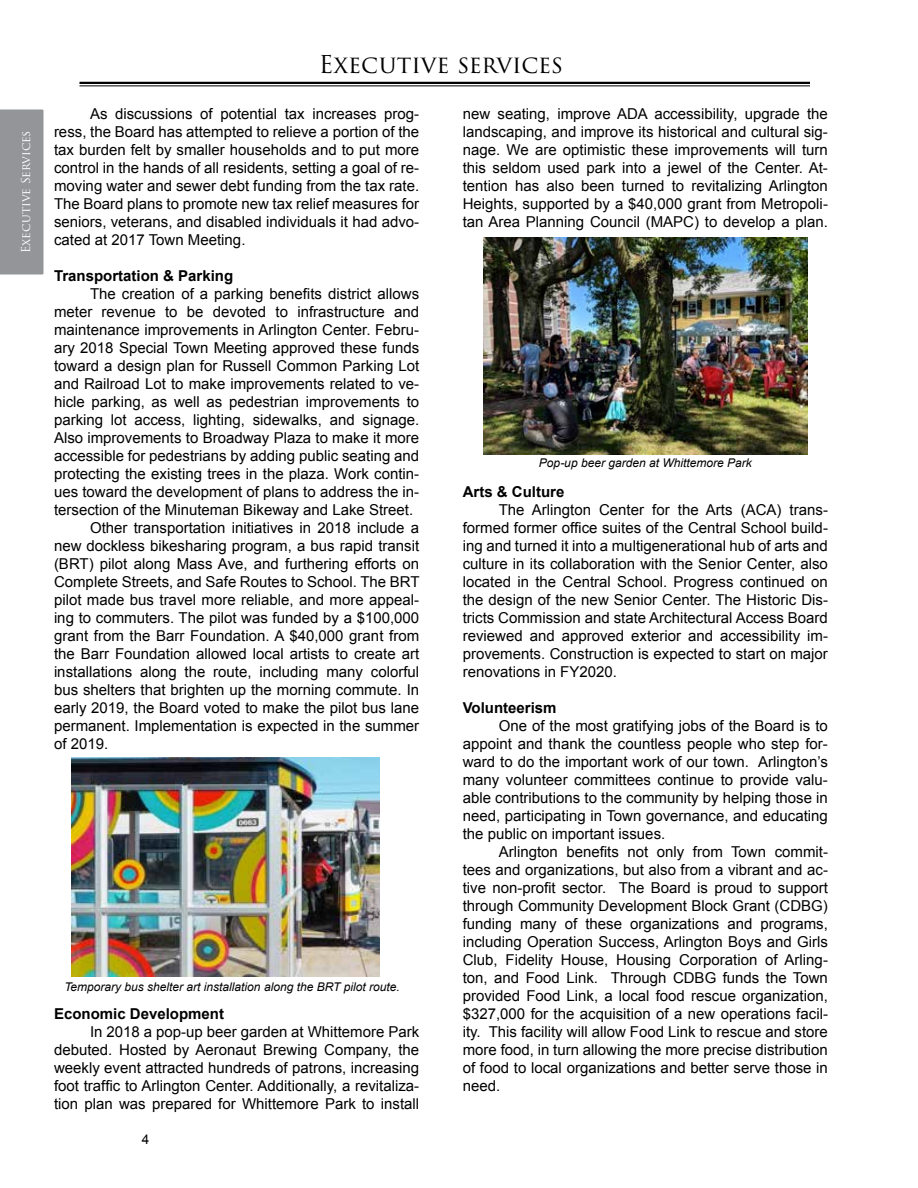
<style>
.page{position:relative;width:918px;height:1188px;background:#fff}
.page>*{position:absolute;margin:0;border:0;box-sizing:border-box;transform-origin:0 0}
.t1{font:24px "Trajan Pro 3";color:#000}
.t2{font:15px/18px "Arial";color:#000;text-align:justify}
.t3{font:700 15px "Arial";color:#000}
.t4{font:13.5px "Arial";color:#000}
.t5{font:italic 12px "Arial";color:#000}
.t6{font:12px "Trajan Pro 3";letter-spacing:-.005em;color:#fff}
</style>
<div class="page">
<hr style="left:80px;top:82px;width:730px;height:2px;background:#000">
<hr style="left:80px;top:85px;width:730px;height:1px;background:#000">
<div style="left:0;top:109px;width:44px;height:166px;background:#939598"></div>
<img style="left:72px;top:758px;width:307px;height:218px">
<img style="left:484px;top:237px;width:323px;height:217px">
<p class="t6" style="left:17px;top:253px;width:124px;rotate:-90deg">Executive Services</p>
<h1 class="t1" style="left:319px;top:48px;width:246px">Executive services</h1>
<p class="t2" style="left:54px;top:105px;width:367px;text-indent:36px">As discussions of potential tax increases prog&shy;ress, the Board has attempted to relieve a portion of the tax burden felt by smaller households and to put more control in the hands of all residents, setting a goal of re&shy;moving water and sewer debt funding from the tax rate.<br>The Board plans to promote new tax relief measures for seniors, veterans, and disabled individuals it had advo&shy;cated at 2017 Town Meeting.</p>
<p class="t3" style="left:54px;top:266px;width:181px">Transportation &amp; Parking</p>
<p class="t2" style="left:90px;top:285px;width:331px">The creation of a parking benefits district allows</p>
<p class="t2" style="left:54px;top:303px;width:367px">meter revenue to be devoted to infrastructure and</p>
<p class="t2" style="left:54px;top:321px;width:367px">maintenance improvements in Arlington Center. Febru-</p>
<p class="t2" style="left:54px;top:339px;width:367px">ary 2018 Special Town Meeting approved these funds</p>
<p class="t2" style="left:54px;top:357px;width:367px">toward a design plan for Russell Common Parking Lot</p>
<p class="t2" style="left:54px;top:375px;width:367px">and Railroad Lot to make improvements related to ve-</p>
<p class="t2" style="left:54px;top:393px;width:367px">hicle parking, as well as pedestrian improvements to</p>
<p class="t2" style="left:54px;top:411px;width:367px">parking lot access, lighting, sidewalks, and signage.</p>
<p class="t2" style="left:54px;top:429px;width:367px">Also improvements to Broadway Plaza to make it more</p>
<p class="t2" style="left:54px;top:447px;width:367px">accessible for pedestrians by adding public seating and</p>
<p class="t2" style="left:54px;top:465px;width:367px">protecting the existing trees in the plaza. Work contin-</p>
<p class="t2" style="left:54px;top:483px;width:367px">ues toward the development of plans to address the in-</p>
<p class="t2" style="left:54px;top:501px;width:361px">tersection of the Minuteman Bikeway and Lake Street.</p>
<p class="t2" style="left:90px;top:519px;width:331px">Other transportation initiatives in 2018 include a</p>
<p class="t2" style="left:54px;top:537px;width:367px">new dockless bikesharing program, a bus rapid transit</p>
<p class="t2" style="left:54px;top:555px;width:367px">(BRT) pilot along Mass Ave, and furthering efforts on</p>
<p class="t2" style="left:54px;top:573px;width:367px">Complete Streets, and Safe Routes to School. The BRT</p>
<p class="t2" style="left:54px;top:591px;width:367px">pilot made bus travel more reliable, and more appeal-</p>
<p class="t2" style="left:54px;top:609px;width:367px">ing to commuters. The pilot was funded by a $100,000</p>
<p class="t2" style="left:54px;top:627px;width:367px">grant from the Barr Foundation. A $40,000 grant from</p>
<p class="t2" style="left:54px;top:645px;width:367px">the Barr Foundation allowed local artists to create art</p>
<p class="t2" style="left:54px;top:663px;width:367px">installations along the route, including many colorful</p>
<p class="t2" style="left:54px;top:681px;width:367px">bus shelters that brighten up the morning commute. In</p>
<p class="t2" style="left:54px;top:699px;width:367px">early 2019, the Board voted to make the pilot bus lane</p>
<p class="t2" style="left:54px;top:717px;width:367px">permanent. Implementation is expected in the summer</p>
<p class="t2" style="left:54px;top:735px;width:56px">of 2019.</p>
<p class="t5" style="left:64px;top:979px;width:337px">Temporary bus shelter art installation along the BRT pilot route.</p>
<p class="t3" style="left:54px;top:1004px;width:172px">Economic Development</p>
<p class="t2" style="left:54px;top:1023px;width:367px;text-indent:36px">In 2018 a pop-up beer garden at Whittemore Park debuted. Hosted by Aeronaut Brewing Company, the weekly event attracted hundreds of patrons, increasing foot traffic to Arlington Center. Additionally, a revitaliza&shy;tion plan was prepared for Whittemore Park to install</p>
<p class="t4" style="left:142px;top:1130px;width:9px">4</p>
<p class="t2" style="left:463px;top:105px;width:367px">new seating, improve ADA accessibility, upgrade the landscaping, and improve its historical and cultural sig&shy;nage. We are optimistic these improvements will turn this seldom used park into a jewel of the Center. At&shy;tention has also been turned to revitalizing Arlington Heights, supported by a $40,000 grant from Metropoli&shy;tan Area Planning Council (MAPC) to develop a plan.</p>
<p class="t5" style="left:539px;top:455px;width:214px">Pop-up beer garden at Whittemore Park</p>
<p class="t3" style="left:463px;top:482px;width:103px">Arts &amp; Culture</p>
<p class="t2" style="left:463px;top:501px;width:367px;text-indent:36px">The Arlington Center for the Arts (ACA) trans&shy;formed former office suites of the Central School build&shy;ing and turned it into a multigenerational hub of arts and culture in its collaboration with the Senior Center, also located in the Central School. Progress continued on the design of the new Senior Center. The Historic Dis&shy;tricts Commission and state Architectural Access Board reviewed and approved exterior and accessibility im&shy;provements. Construction is expected to start on major renovations in FY2020.</p>
<p class="t3" style="left:463px;top:698px;width:95px">Volunteerism</p>
<p class="t2" style="left:463px;top:717px;width:367px;text-indent:36px">One of the most gratifying jobs of the Board is to appoint and thank the countless people who step for&shy;ward to do the important work of our town. Arlington’s many volunteer committees continue to provide valu&shy;able contributions to the community by helping those in need, participating in Town governance, and educating the public on important issues.</p>
<p class="t2" style="left:463px;top:843px;width:367px;text-indent:36px">Arlington benefits not only from Town commit&shy;tees and organizations, but also from a vibrant and ac&shy;tive non-profit sector. The Board is proud to support through Community Development Block Grant (CDBG) funding many of these organizations and programs, including Operation Success, Arlington Boys and Girls Club, Fidelity House, Housing Corporation of Arling&shy;ton, and Food Link. Through CDBG funds the Town provided Food Link, a local food rescue organization, $327,000 for the acquisition of a new operations facil&shy;ity. This facility will allow Food Link to rescue and store more food, in turn allowing the more precise distribution of food to local organizations and better serve those in need.</p>
</div>
